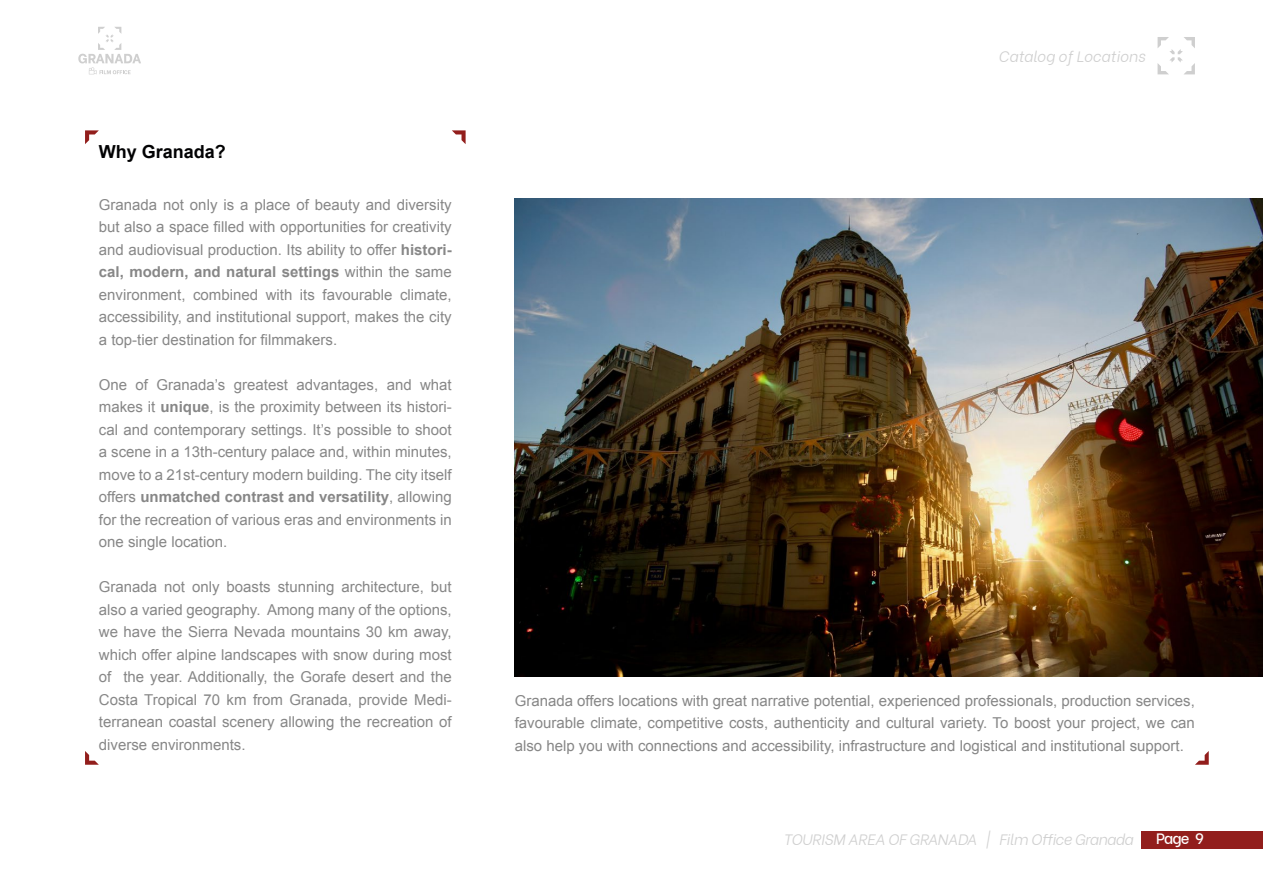
<style>
.page{position:relative;width:1263px;height:893px;background:#fff}
.page>*{position:absolute;margin:0;border:0;box-sizing:border-box;transform-origin:0 0}
.t1{font:700 18px "Arial";color:#020203}
.t2{font:15px/22.5px "Arial";color:#878787;text-align:justify}
.t3{font:italic 300 15px "Be Vietnam";letter-spacing:-.025em;color:#cfcfcf}
.t4{font:italic 300 15px "Be Vietnam";color:#cfcfcf}
.t5{font:500 15px "Be Vietnam";color:#fff}
.s1{font-weight:700}
</style>
<div class="page">
<div style="left:1141px;top:831px;width:122px;height:17px;background:#921e1c"></div>
<svg style="left:1157px;top:37px;width:38px;height:37px"></svg>
<svg style="left:78px;top:27px;width:63px;height:47px"></svg>
<svg style="left:85px;top:130px;width:14px;height:14px"></svg>
<svg style="left:452px;top:130px;width:14px;height:14px"></svg>
<svg style="left:1195px;top:751px;width:14px;height:14px"></svg>
<svg style="left:85px;top:751px;width:14px;height:14px"></svg>
<img style="left:515px;top:199px;width:748px;height:477px">
<p class="t1" style="left:99px;top:140px;width:129px">Why Granada?</p>
<p class="t2" style="left:99px;top:193px;width:354px">Granada not only is a place of beauty and diversity but also a space filled with opportunities for creativity and audiovisual production. Its ability to offer <span class="s1">histori&shy;cal, modern, and natural settings</span> within the same environment, combined with its favourable climate, accessibility, and institutional support, makes the city a top-tier destination for filmmakers.</p>
<p class="t2" style="left:99px;top:373px;width:354px">One of Granada’s greatest advantages, and what makes it <span class="s1">unique</span>, is the proximity between its histori&shy;cal and contemporary settings. It’s possible to shoot a scene in a 13th-century palace and, within minutes, move to a 21st-century modern building. The city itself offers <span class="s1">unmatched contrast and versatility</span>, allowing for the recreation of various eras and environments in one single location.</p>
<p class="t2" style="left:99px;top:576px;width:354px">Granada not only boasts stunning architecture, but also a varied geography. Among many of the options, we have the Sierra Nevada mountains 30 km away, which offer alpine landscapes with snow during most of the year. Additionally, the Gorafe desert and the Costa Tropical 70 km from Granada, provide Medi&shy;terranean coastal scenery allowing the recreation of diverse environments.</p>
<p class="t4" style="left:998px;top:44px;width:148px">Catalog of Locations</p>
<p class="t2" style="left:515px;top:689px;width:682px">Granada offers locations with great narrative potential, experienced professionals, production services, favourable climate, competitive costs, authenticity and cultural variety. To boost your project, we can also help you with connections and accessibility, infrastructure and logistical and institutional support.</p>
<p class="t3" style="left:783px;top:827px;width:352px">TOURISM AREA OF GRANADA | Film Office Granada</p>
<p class="t5" style="left:1156px;top:826px;width:49px">Page 9</p>
</div>
